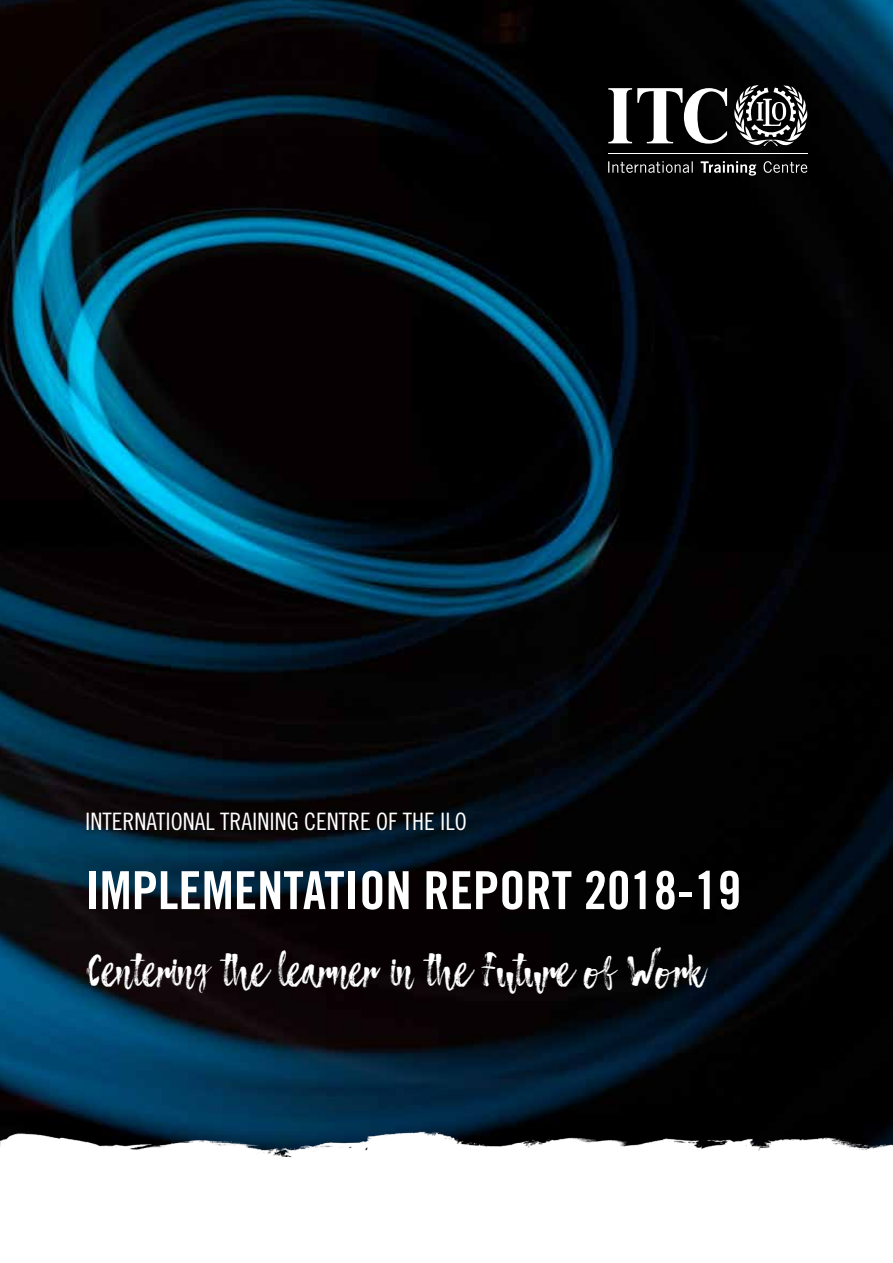
<style>
.page{position:relative;width:893px;height:1263px;background:#fff}
.page>*{position:absolute;margin:0;border:0;box-sizing:border-box;transform-origin:0 0}
.t1{font:52.5px "Trade Gothic LT Std Bd Cn 20";color:#fff}
.t2{font:42px "Atmosphere Script Typeface";color:#fff}
.t3{font:24px "Trade Gothic LT Std Cn 18";color:#fff}
</style>
<div class="page">
<img style="left:0;top:0;width:893px;height:1089px">
<img style="left:0;top:1089px;width:893px;height:68px">
<svg style="left:734px;top:85px;width:73px;height:61px"></svg>
<svg style="left:608px;top:88px;width:119px;height:56px"></svg>
<hr style="left:608px;top:153px;width:200px;height:1px;background:#fff">
<svg style="left:608px;top:161px;width:199px;height:15px;background:#353535"></svg>
<p class="t3" style="left:85px;top:807px;width:383px">INTERNATIONAL TRAINING CENTRE OF THE ILO</p>
<p class="t1" style="left:85px;top:858px;width:658px">IMPLEMENTATION REPORT 2018-19</p>
<p class="t2" style="left:87px;top:946px;width:620px">Centering the learner in the Future of Work</p>
</div>
